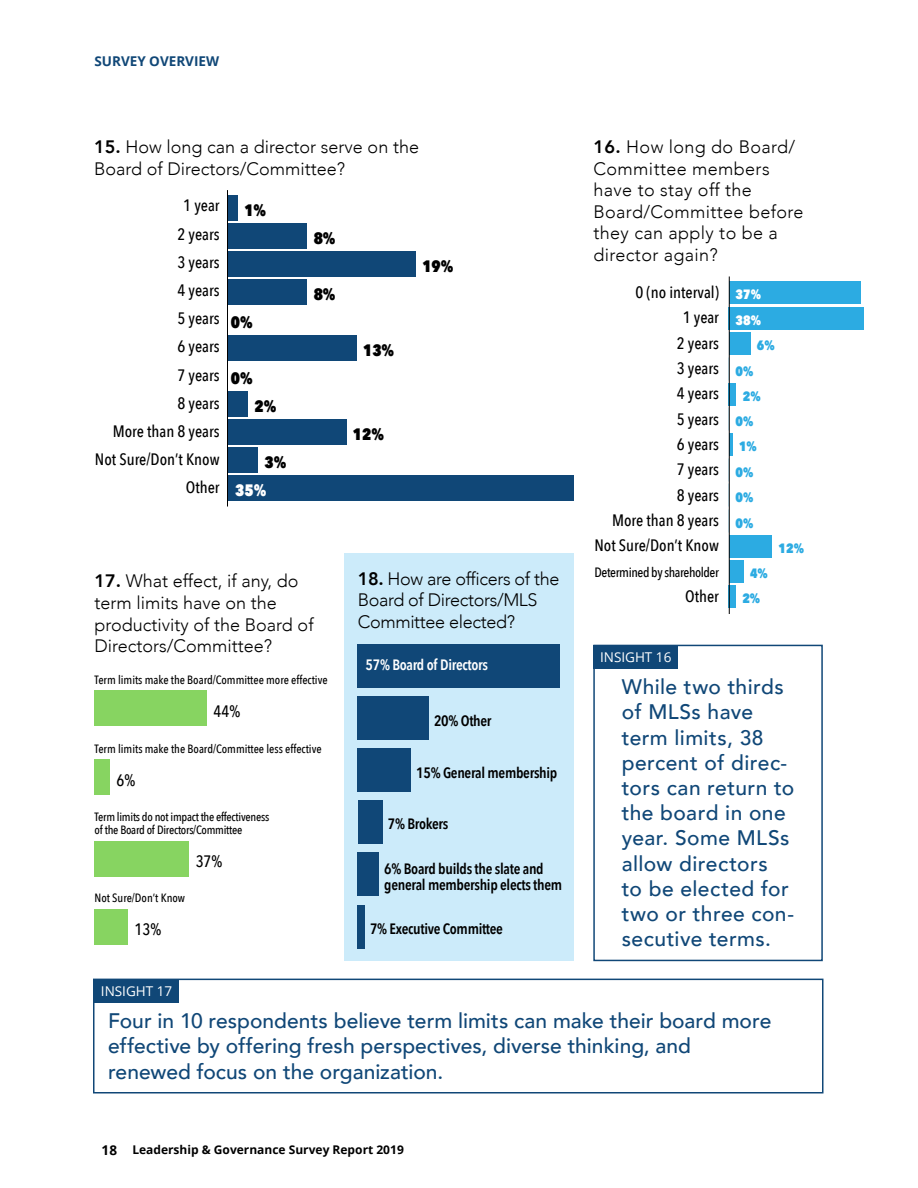
<style>
.page{position:relative;width:918px;height:1188px;background:#fff}
.page>*{position:absolute;margin:0;border:0;box-sizing:border-box;transform-origin:0 0}
.t1{font:500 21px/25.2px "Avenir";letter-spacing:.005em;color:#104777}
.t2{font:300 18px/21.6px "Avenir";color:#000}
.t3{font:300 18px/21.6px "Avenir";letter-spacing:.02em;color:#000}
.t4{font:300 18px/21.6px "Avenir";letter-spacing:-.02em;color:#000}
.t5{font:500 16.5px/28.2px "Avenir Next Condensed";color:#000;text-align:right}
.t6{font:800 16.5px "Avenir Next Condensed";color:#000}
.t7{font:800 16.5px "Avenir Next Condensed";color:#fff}
.t8{font:600 15px/16.2px "Avenir Next Condensed";letter-spacing:-.02em;color:#000}
.t9{font:600 15px "Avenir Next Condensed";letter-spacing:-.02em;color:#fff}
.t10{font:500 13.5px "Avenir Next Condensed";letter-spacing:-.03em;color:#000}
.t11{font:800 13.5px/25.5px "Avenir Next Condensed";color:#2cabe2;text-align:justify}
.t12{font:13.5px "Open Sans";color:#fff}
.t13{font:700 13.5px "Open Sans";color:#104777}
.t14{font:800 13.5px/25.5px "Avenir Next Condensed";color:#fff}
.t15{font:500 12px/13.2px "Avenir Next Condensed";letter-spacing:-.005em;color:#000}
.t16{font:700 12px "Open Sans";color:#000}
.s1{font-weight:800}
.s2{font-size:13.5px}
</style>
<div class="page">
<div style="left:93px;top:979px;width:731px;height:115px;border:2px solid #104777"></div>
<div style="left:593px;top:645px;width:230px;height:316px;border:2px solid #104777"></div>
<div style="left:94px;top:979px;width:85px;height:23px;background:#104777"></div>
<div style="left:593px;top:645px;width:85px;height:24px;background:#104777"></div>
<div style="left:228px;top:476px;width:346px;height:25px;background:#104777"></div>
<div style="left:228px;top:448px;width:30px;height:25px;background:#104777"></div>
<div style="left:228px;top:420px;width:118px;height:25px;background:#104777"></div>
<div style="left:228px;top:391px;width:20px;height:26px;background:#104777"></div>
<div style="left:228px;top:335px;width:128px;height:26px;background:#104777"></div>
<div style="left:228px;top:279px;width:79px;height:25px;background:#104777"></div>
<div style="left:228px;top:251px;width:188px;height:25px;background:#104777"></div>
<div style="left:228px;top:223px;width:79px;height:25px;background:#104777"></div>
<div style="left:228px;top:195px;width:10px;height:25px;background:#104777"></div>
<hr style="left:227px;top:190px;width:1px;height:317px;background:#000">
<div style="left:729px;top:585px;width:7px;height:23px;background:#2cabe2"></div>
<div style="left:729px;top:560px;width:14px;height:23px;background:#2cabe2"></div>
<div style="left:729px;top:535px;width:43px;height:22px;background:#2cabe2"></div>
<hr style="left:729px;top:433px;width:3px;height:23px;background:#2cabe2">
<div style="left:729px;top:383px;width:7px;height:22px;background:#2cabe2"></div>
<div style="left:729px;top:332px;width:21px;height:23px;background:#2cabe2"></div>
<div style="left:729px;top:307px;width:135px;height:22px;background:#2cabe2"></div>
<div style="left:729px;top:281px;width:131px;height:23px;background:#2cabe2"></div>
<hr style="left:729px;top:276px;width:1px;height:338px;background:#000">
<div style="left:94px;top:909px;width:34px;height:36px;background:#87d461"></div>
<div style="left:94px;top:841px;width:95px;height:35px;background:#87d461"></div>
<div style="left:94px;top:759px;width:16px;height:36px;background:#87d461"></div>
<div style="left:94px;top:691px;width:113px;height:35px;background:#87d461"></div>
<div style="left:344px;top:553px;width:230px;height:408px;background:#ccebfa"></div>
<div style="left:358px;top:905px;width:7px;height:43px;background:#104777"></div>
<div style="left:358px;top:853px;width:21px;height:43px;background:#104777"></div>
<div style="left:358px;top:801px;width:25px;height:43px;background:#104777"></div>
<div style="left:358px;top:749px;width:53px;height:43px;background:#104777"></div>
<div style="left:358px;top:697px;width:71px;height:43px;background:#104777"></div>
<div style="left:358px;top:645px;width:202px;height:43px;background:#104777"></div>
<p class="t13" style="left:94px;top:52px;width:126px">SURVEY OVERVIEW</p>
<p class="t2" style="left:94px;top:136px;width:326px"><span class="s1">15.</span> How long can a director serve on the<br>Board of Directors/Committee?</p>
<p class="t3" style="left:594px;top:136px;width:212px"><span class="s1">16.</span> How long do Board/<br>Committee members have to stay off the<br>Board/Committee before they can apply to be a director again?</p>
<p class="t5" style="left:95px;top:192px;width:126px">1 year<br>2 years<br>3 years<br>4 years<br>5 years<br>6 years<br>7 years<br>8 years<br>More than 8 years<br>Not Sure/Don’t Know<br>Other</p>
<p class="t6" style="left:244px;top:200px;width:23px">1%</p>
<p class="t6" style="left:314px;top:228px;width:23px">8%</p>
<p class="t6" style="left:422px;top:256px;width:33px">19%</p>
<p class="t5" style="left:594px;top:279px;width:126px;line-height:25.3px">0 (no interval)<br>1 year<br>2 years<br>3 years<br>4 years<br>5 years<br>6 years<br>7 years<br>8 years<br>More than 8 years<br>Not Sure/Don’t Know</p>
<p class="t10" style="left:595px;top:564px;width:126px">Determined by shareholder</p>
<p class="t5" style="left:685px;top:582px;width:35px">Other</p>
<p class="t6" style="left:314px;top:284px;width:23px">8%</p>
<p class="t14" style="left:736px;top:282px;width:27px">37%<br>38%</p>
<p class="t11" style="left:757px;top:333px;width:19px">6%</p>
<p class="t11" style="left:736px;top:358px;width:19px">0%</p>
<p class="t6" style="left:231px;top:312px;width:23px">0%</p>
<p class="t6" style="left:363px;top:340px;width:33px">13%</p>
<p class="t6" style="left:231px;top:368px;width:23px">0%</p>
<p class="t11" style="left:743px;top:384px;width:19px">2%</p>
<p class="t6" style="left:254px;top:396px;width:23px">2%</p>
<p class="t11" style="left:736px;top:409px;width:19px">0%</p>
<p class="t6" style="left:353px;top:424px;width:33px">12%</p>
<p class="t11" style="left:739px;top:434px;width:19px">1%</p>
<p class="t6" style="left:264px;top:452px;width:23px">3%</p>
<p class="t11" style="left:736px;top:459px;width:19px">0% 0% 0%</p>
<p class="t7" style="left:235px;top:480px;width:33px">35%</p>
<p class="t11" style="left:779px;top:536px;width:27px">12%</p>
<p class="t11" style="left:742px;top:561px;width:27px;text-align:center">4%<br>2%</p>
<p class="t4" style="left:358px;top:568px;width:203px"><span class="s1">18.</span> How are officers of the<br>Board of Directors/MLS<br>Committee elected?</p>
<p class="t9" style="left:366px;top:652px;width:124px">57% Board of Directors</p>
<p class="t2" style="left:94px;top:570px;width:221px"><span class="s1">17.</span> What effect, if any, do term limits have on the productivity of the Board of<br>Directors/Committee?</p>
<p class="t12" style="left:600px;top:648px;width:73px">INSIGHT 16</p>
<p class="t15" style="left:94px;top:673px;width:235px">Term limits make the Board/Committee more effective</p>
<p class="t5" style="left:214px;top:697px;width:28px">44%</p>
<p class="t15" style="left:94px;top:742px;width:229px">Term limits make the Board/Committee less effective</p>
<p class="t5" style="left:117px;top:766px;width:20px">6%</p>
<p class="t15" style="left:94px;top:810px;width:176px">Term limits do not impact the effectiveness of the Board of Directors/Committee</p>
<p class="t15" style="left:94px;top:891px;width:92px">Not Sure/Don’t Know</p>
<p class="t5" style="left:134px;top:915px;width:28px">13%</p>
<p class="t5" style="left:196px;top:847px;width:28px">37%</p>
<p class="t12" style="left:101px;top:982px;width:73px">INSIGHT 17</p>
<p class="t8" style="left:434px;top:712px;width:59px">20% Other</p>
<p class="t8" style="left:416px;top:764px;width:143px">15% General membership</p>
<p class="t8" style="left:388px;top:816px;width:62px">7% Brokers</p>
<p class="t8" style="left:384px;top:860px;width:179px">6% Board builds the slate and general membership elects them</p>
<p class="t8" style="left:370px;top:920px;width:134px">7% Executive Committee</p>
<p class="t1" style="left:622px;top:673px;width:174px">While two thirds of MLSs have term limits, 38 percent of direc&shy;tors can return to the board in one year. Some MLSs allow directors<br>to be elected for two or three con&shy;secutive terms.</p>
<p class="t1" style="left:108px;top:1007px;width:665px">Four in 10 respondents believe term limits can make their board more effective by offering fresh perspectives, diverse thinking, and renewed focus on the organization.</p>
<p class="t16" style="left:102px;top:1141px;width:304px"><span class="s2">18</span> Leadership &amp; Governance Survey Report 2019</p>
</div>
